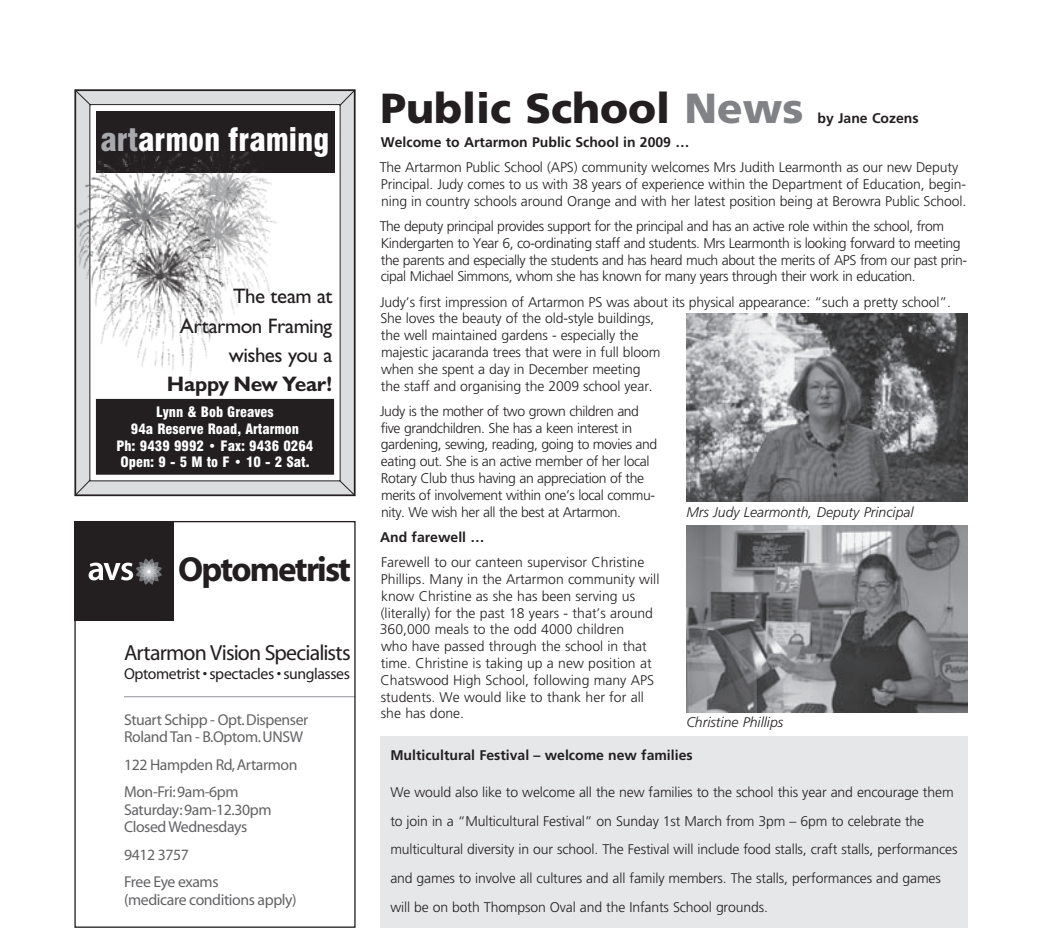
<style>
.page{position:relative;width:1042px;height:938px;background:#fff}
.page>*{position:absolute;margin:0;border:0;box-sizing:border-box;transform-origin:0 0}
.t1{font:900 42px "Frutiger";color:#231f20}
.t2{font:700 35px "Myriad";letter-spacing:-.055em;color:#231f20}
.t3{font:900 condensed 31.5px "Swiss 721 BT";color:#fff}
.t4{font:21.88px "Myriad";letter-spacing:-.04em;color:#231f20}
.t5{font:21px/29.1px "Gill Sans";letter-spacing:-.025em;color:#231f20;text-align:right}
.t6{font:700 21px "Gill Sans";letter-spacing:-.02em;color:#231f20}
.t7{font:15.75px/17.5px "Myriad";letter-spacing:-.025em;color:#636366}
.t8{font:15.75px "Myriad";letter-spacing:-.025em;color:#231f20}
.t9{font:300 14px/16.8px "Frutiger";letter-spacing:-.01em;color:#231f20}
.t10{font:300 14px/16.8px "Frutiger";letter-spacing:-.03em;color:#231f20}
.t11{font:700 14px "Frutiger";color:#231f20}
.t12{font:900 condensed 14px/16.8px "Swiss 721 BT";color:#fff;text-align:center}
.t13{font:italic 300 14px "Frutiger";color:#231f20}
.s1{color:#a8a9ad}
.s2{color:#808285}
</style>
<div class="page">
<img style="left:686px;top:314px;width:281px;height:187px">
<img style="left:686px;top:525px;width:281px;height:187px">
<div style="left:380px;top:737px;width:587px;height:191px;background:#e6e7e9"></div>
<svg style="left:74px;top:521px;width:282px;height:407px"></svg>
<div style="left:75px;top:90px;width:280px;height:405px;background:#dcdddf"></div>
<div style="left:74px;top:89px;width:282px;height:407px;border:2px solid #231f20"></div>
<div style="left:90px;top:105px;width:250px;height:376px;background:#fff"></div>
<svg style="left:74px;top:89px;width:18px;height:17px"></svg>
<svg style="left:338px;top:89px;width:18px;height:18px"></svg>
<svg style="left:338px;top:479px;width:18px;height:18px"></svg>
<svg style="left:74px;top:479px;width:18px;height:18px"></svg>
<div style="left:96px;top:111px;width:238px;height:62px;background:#231f20"></div>
<img style="left:222px;top:152px;width:34px;height:24px">
<div style="left:97px;top:400px;width:236px;height:74px;background:#231f20"></div>
<div style="left:96px;top:399px;width:238px;height:76px;border:2px solid #231f20"></div>
<img style="left:74px;top:144px;width:148px;height:187px">
<img style="left:154px;top:176px;width:123px;height:138px">
<img style="left:88px;top:208px;width:145px;height:174px">
<h3 class="t3" style="left:100px;top:120px;width:231px"><span class="s1">art</span>armon framing</h3>
<h3 class="t5" style="left:180px;top:282px;width:154px">The team at<br>Artarmon Framing wishes you a</h3>
<h3 class="t6" style="left:167px;top:371px;width:167px">Happy New Year!</h3>
<p class="t12" style="left:117px;top:403px;width:198px">Lynn &amp; Bob Greaves<br>94a Reserve Road, Artarmon<br>Ph: 9439 9992 • Fax: 9436 0264<br>Open: 9 - 5 M to F • 10 - 2 Sat.</p>
<h2 class="t2" style="left:178px;top:551px;width:174px">Optometrist</h2>
<h3 class="t4" style="left:124px;top:641px;width:228px">Artarmon Vision Specialists</h3>
<p class="t8" style="left:124px;top:665px;width:227px">Optometrist • spectacles • sunglasses</p>
<p class="t7" style="left:124px;top:711px;width:186px">Stuart Schipp - Opt. Dispenser<br>Roland Tan - B.Optom. UNSW</p>
<p class="t7" style="left:124px;top:751px;width:175px;line-height:27.5px">122 Hampden Rd, Artarmon<br>Mon-Fri: 9am-6pm</p>
<p class="t7" style="left:124px;top:801px;width:149px">Saturday: 9am-12.30pm<br>Closed Wednesdays</p>
<p class="t7" style="left:124px;top:841px;width:96px;line-height:27.5px">9412 3757<br>Free Eye exams</p>
<p class="t7" style="left:124px;top:891px;width:174px">(medicare conditions apply)</p>
<h1 class="t1" style="left:380px;top:83px;width:424px">Public School <span class="s2">News</span></h1>
<p class="t11" style="left:817px;top:109px;width:103px">by Jane Cozens</p>
<p class="t11" style="left:381px;top:134px;width:310px">Welcome to Artarmon Public School in 2009 …</p>
<p class="t9" style="left:380px;top:159px;width:588px">The Artarmon Public School (APS) community welcomes Mrs Judith Learmonth as our new Deputy<br>Principal. Judy comes to us with 38 years of experience within the Department of Education, begin&shy;ning in country schools around Orange and with her latest position being at Berowra Public School.</p>
<p class="t10" style="left:380px;top:218px;width:589px">The deputy principal provides support for the principal and has an active role within the school, from Kindergarten to Year 6, co-ordinating staff and students. Mrs Learmonth is looking forward to meeting the parents and especially the students and has heard much about the merits of APS from our past prin&shy;cipal Michael Simmons, whom she has known for many years through their work in education.</p>
<p class="t9" style="left:380px;top:294px;width:572px">Judy’s first impression of Artarmon PS was about its physical appearance: “such a pretty school”.<br>She loves the beauty of the old-style buildings,<br>the well maintained gardens - especially the<br>majestic jacaranda trees that were in full bloom<br>when she spent a day in December meeting<br>the staff and organising the 2009 school year.</p>
<p class="t10" style="left:380px;top:403px;width:279px">Judy is the mother of two grown children and five grandchildren. She has a keen interest in gardening, sewing, reading, going to movies and eating out. She is an active member of her local Rotary Club thus having an appreciation of the merits of involvement within one’s local commu&shy;nity. We wish her all the best at Artarmon.</p>
<p class="t11" style="left:380px;top:529px;width:106px">And farewell …</p>
<p class="t9" style="left:380px;top:554px;width:281px">Farewell to our canteen supervisor Christine Phillips. Many in the Artarmon community will know Christine as she has been serving us (literally) for the past 18 years - that’s around 360,000 meals to the odd 4000 children<br>who have passed through the school in that time. Christine is taking up a new position at Chatswood High School, following many APS students. We would like to thank her for all she has done.</p>
<p class="t13" style="left:686px;top:504px;width:229px">Mrs Judy Learmonth, Deputy Principal</p>
<p class="t13" style="left:686px;top:714px;width:98px">Christine Phillips</p>
<p class="t11" style="left:390px;top:747px;width:304px">Multicultural Festival – welcome new families</p>
<p class="t9" style="left:390px;top:778px;width:569px;line-height:28.5px">We would also like to welcome all the new families to the school this year and encourage them to join in a “Multicultural Festival” on Sunday 1st March from 3pm – 6pm to celebrate the multicultural diversity in our school. The Festival will include food stalls, craft stalls, performances and games to involve all cultures and all family members. The stalls, performances and games will be on both Thompson Oval and the Infants School grounds.</p>
</div>
